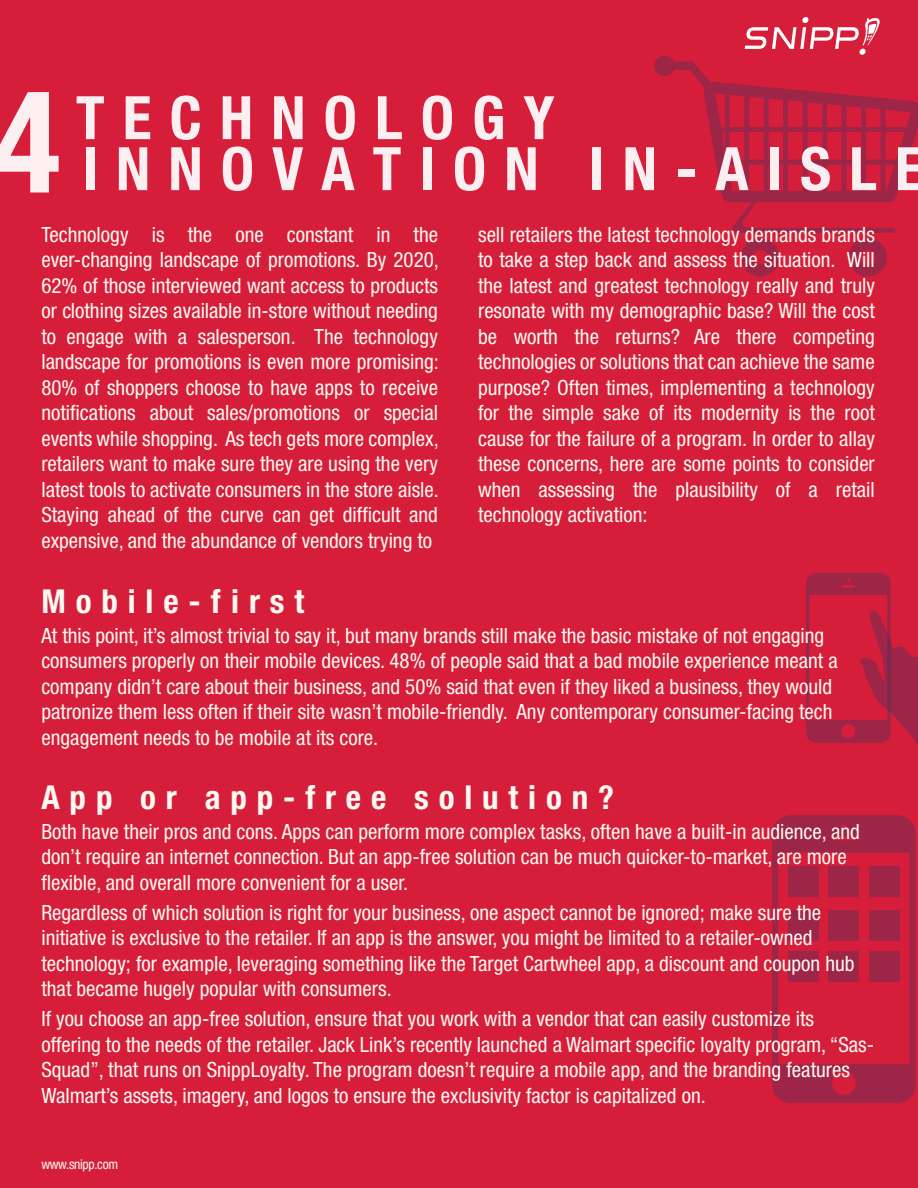
<style>
.page{position:relative;width:918px;height:1188px;background:#d61e3b}
.page>*{position:absolute;margin:0;border:0;box-sizing:border-box;transform-origin:0 0}
.t1{font:700 condensed 141.75px "Helvetica Neue LT Std";color:#fff}
.t2{font:700 condensed 60px/51px "Helvetica Neue LT Std";letter-spacing:.3em;color:#fff}
.t3{font:700 condensed 33px "Helvetica Neue LT Std";letter-spacing:.3em;color:#fef9f1}
.t4{font:condensed 21px/25.5px "Helvetica Neue LT Std";color:#fef9f1}
.t5{font:condensed 13.5px "Helvetica Neue LT Std";letter-spacing:-.025em;color:#fef9ed}
</style>
<div class="page">
<div style="left:859px;top:49px;width:7px;height:6px;background:#fff;border-radius:3px"></div>
<svg style="left:745px;top:17px;width:135px;height:32px"></svg>
<svg style="left:741px;top:238px;width:39px;height:39px"></svg>
<svg style="left:849px;top:238px;width:38px;height:39px"></svg>
<svg style="left:654px;top:56px;width:264px;height:177px"></svg>
<svg style="left:806px;top:573px;width:112px;height:171px"></svg>
<svg style="left:772px;top:815px;width:144px;height:288px"></svg>
<div style="left:788px;top:866px;width:31px;height:31px;background:#9d2547"></div>
<div style="left:829px;top:866px;width:30px;height:31px;background:#9d2547"></div>
<div style="left:869px;top:866px;width:31px;height:31px;background:#9d2547"></div>
<div style="left:788px;top:910px;width:31px;height:31px;background:#9d2547"></div>
<div style="left:829px;top:910px;width:30px;height:31px;background:#9d2547"></div>
<div style="left:869px;top:910px;width:31px;height:31px;background:#9d2547"></div>
<div style="left:788px;top:952px;width:31px;height:30px;background:#9d2547"></div>
<div style="left:829px;top:952px;width:30px;height:30px;background:#9d2547"></div>
<div style="left:869px;top:952px;width:31px;height:30px;background:#9d2547"></div>
<h1 class="t1" style="left:-8px;top:56px;width:70px">4</h1>
<p class="t4" style="left:41px;top:221px;width:399px;text-align:justify">Technology is the one constant in the ever-changing landscape of promotions. By 2020, 62% of those interviewed want access to products or clothing sizes available in-store without needing to engage with a salesperson. The technology landscape for promotions is even more promising:<br>80% of shoppers choose to have apps to receive notifications about sales/promotions or special events while shopping. As tech gets more complex, retailers want to make sure they are using the very latest tools to activate consumers in the store aisle.<br>Staying ahead of the curve can get difficult and expensive, and the abundance of vendors trying to</p>
<p class="t4" style="left:478px;top:221px;width:398px;text-align:justify">sell retailers the latest technology demands brands to take a step back and assess the situation. Will the latest and greatest technology really and truly resonate with my demographic base? Will the cost be worth the returns? Are there competing technologies or solutions that can achieve the same purpose? Often times, implementing a technology for the simple sake of its modernity is the root cause for the failure of a program. In order to allay these concerns, here are some points to consider when assessing the plausibility of a retail technology activation:</p>
<h2 class="t2" style="left:76px;top:92px;width:849px">TECHNOLOGY<br>INNOVATION IN-AISLE</h2>
<h3 class="t3" style="left:41px;top:581px;width:264px">Mobile-first</h3>
<p class="t4" style="left:41px;top:622px;width:798px">At this point, it’s almost trivial to say it, but many brands still make the basic mistake of not engaging consumers properly on their mobile devices. 48% of people said that a bad mobile experience meant a company didn’t care about their business, and 50% said that even if they liked a business, they would patronize them less often if their site wasn’t mobile-friendly. Any contemporary consumer-facing tech engagement needs to be mobile at its core.</p>
<h3 class="t3" style="left:41px;top:777px;width:574px">App or app-free solution?</h3>
<p class="t4" style="left:41px;top:818px;width:820px">Both have their pros and cons. Apps can perform more complex tasks, often have a built-in audience, and don’t require an internet connection. But an app-free solution can be much quicker-to-market, are more flexible, and overall more convenient for a user.</p>
<p class="t4" style="left:41px;top:899px;width:815px">Regardless of which solution is right for your business, one aspect cannot be ignored; make sure the initiative is exclusive to the retailer. If an app is the answer, you might be limited to a retailer-owned technology; for example, leveraging something like the Target Cartwheel app, a discount and coupon hub that became hugely popular with consumers.</p>
<p class="t4" style="left:41px;top:1006px;width:834px">If you choose an app-free solution, ensure that you work with a vendor that can easily customize its offering to the needs of the retailer. Jack Link’s recently launched a Walmart specific loyalty program, “Sas-Squad”, that runs on SnippLoyalty. The program doesn’t require a mobile app, and the branding features Walmart’s assets, imagery, and logos to ensure the exclusivity factor is capitalized on.</p>
<p class="t5" style="left:41px;top:1157px;width:78px">www.snipp.com</p>
</div>
